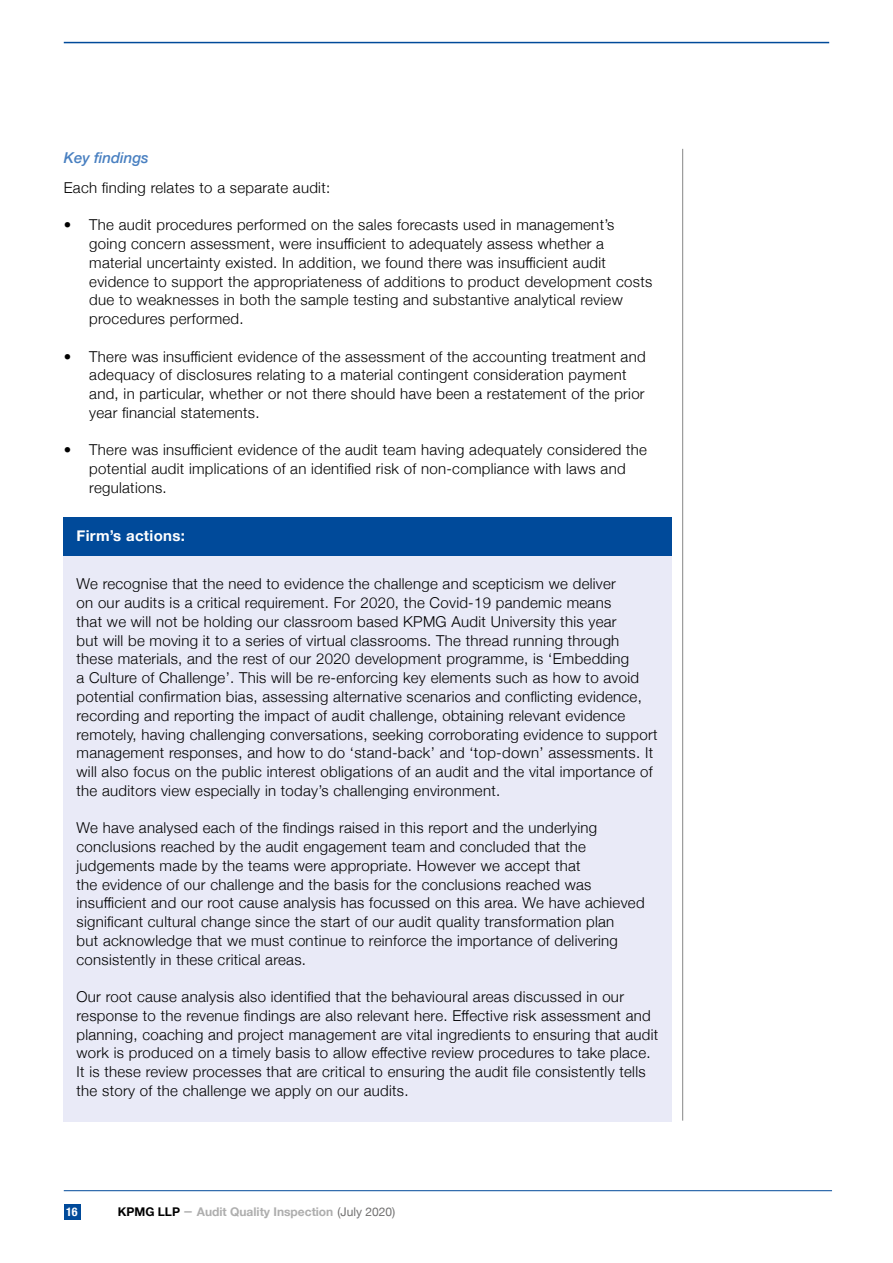
<style>
.page{position:relative;width:893px;height:1263px;background:#fff}
.page>*{position:absolute;margin:0;border:0;box-sizing:border-box;transform-origin:0 0}
.t1{font:300 15px/18.8px "Helvetica Neue";letter-spacing:.02em;color:#000}
.t2{font:700 15px "Helvetica Neue";letter-spacing:.02em;color:#fff}
.t3{font:italic 500 15px "Helvetica Neue";color:#4980c1}
.t4{font:700 12px "Helvetica Neue";color:#aeaeae}
.t5{font:700 condensed 12px "Helvetica Neue";color:#fff}
.s1{color:#000}
.s2{font-family:"Minion Pro";font-weight:400;font-size:18px;color:#878787}
.s3{font-weight:400;color:#706f6f}
</style>
<div class="page">
<div style="left:64px;top:1204px;width:16px;height:16px;background:#004a9a"></div>
<hr style="left:64px;top:42px;width:765px;height:1px;background:#004a9a">
<hr style="left:682px;top:149px;width:1px;height:971px;background:#878787">
<hr style="left:64px;top:1190px;width:768px;height:1px;background:#004a9a">
<div style="left:64px;top:518px;width:608px;height:38px;background:#004a9a"></div>
<div style="left:64px;top:556px;width:608px;height:565px;background:#e9eaf7"></div>
<p class="t3" style="left:64px;top:145px;width:87px">Key findings</p>
<p class="t1" style="left:64px;top:177px;width:268px">Each finding relates to a separate audit:</p>
<p class="t1" style="left:89px;top:215px;width:564px;text-indent:-26px">• The audit procedures performed on the sales forecasts used in management’s going concern assessment, were insufficient to adequately assess whether a material uncertainty existed. In addition, we found there was insufficient audit evidence to support the appropriateness of additions to product development costs due to weaknesses in both the sample testing and substantive analytical review procedures performed.</p>
<p class="t1" style="left:89px;top:346px;width:558px;text-indent:-26px">• There was insufficient evidence of the assessment of the accounting treatment and adequacy of disclosures relating to a material contingent consideration payment and, in particular, whether or not there should have been a restatement of the prior year financial statements.</p>
<p class="t1" style="left:89px;top:440px;width:559px;text-indent:-26px">• There was insufficient evidence of the audit team having adequately considered the potential audit implications of an identified risk of non-compliance with laws and regulations.</p>
<p class="t2" style="left:77px;top:523px;width:110px">Firm’s actions:</p>
<p class="t1" style="left:77px;top:574px;width:582px">We recognise that the need to evidence the challenge and scepticism we deliver<br>on our audits is a critical requirement. For 2020, the Covid-19 pandemic means<br>that we will not be holding our classroom based KPMG Audit University this year<br>but will be moving it to a series of virtual classrooms. The thread running through these materials, and the rest of our 2020 development programme, is ‘Embedding<br>a Culture of Challenge’. This will be re-enforcing key elements such as how to avoid potential confirmation bias, assessing alternative scenarios and conflicting evidence, recording and reporting the impact of audit challenge, obtaining relevant evidence remotely, having challenging conversations, seeking corroborating evidence to support management responses, and how to do ‘stand-back’ and ‘top-down’ assessments. It will also focus on the public interest obligations of an audit and the vital importance of the auditors view especially in today’s challenging environment.</p>
<p class="t1" style="left:77px;top:817px;width:570px">We have analysed each of the findings raised in this report and the underlying conclusions reached by the audit engagement team and concluded that the judgements made by the teams were appropriate. However we accept that<br>the evidence of our challenge and the basis for the conclusions reached was insufficient and our root cause analysis has focussed on this area. We have achieved significant cultural change since the start of our audit quality transformation plan<br>but acknowledge that we must continue to reinforce the importance of delivering consistently in these critical areas.</p>
<p class="t1" style="left:77px;top:986px;width:583px">Our root cause analysis also identified that the behavioural areas discussed in our response to the revenue findings are also relevant here. Effective risk assessment and planning, coaching and project management are vital ingredients to ensuring that audit work is produced on a timely basis to allow effective review procedures to take place.<br>It is these review processes that are critical to ensuring the audit file consistently tells the story of the challenge we apply on our audits.</p>
<p class="t5" style="left:66px;top:1202px;width:13px">16</p>
<p class="t4" style="left:118px;top:1203px;width:279px"><span class="s1">KPMG LLP</span> <span class="s2">–</span> Audit Quality Inspection <span class="s3">(July 2020)</span></p>
</div>
